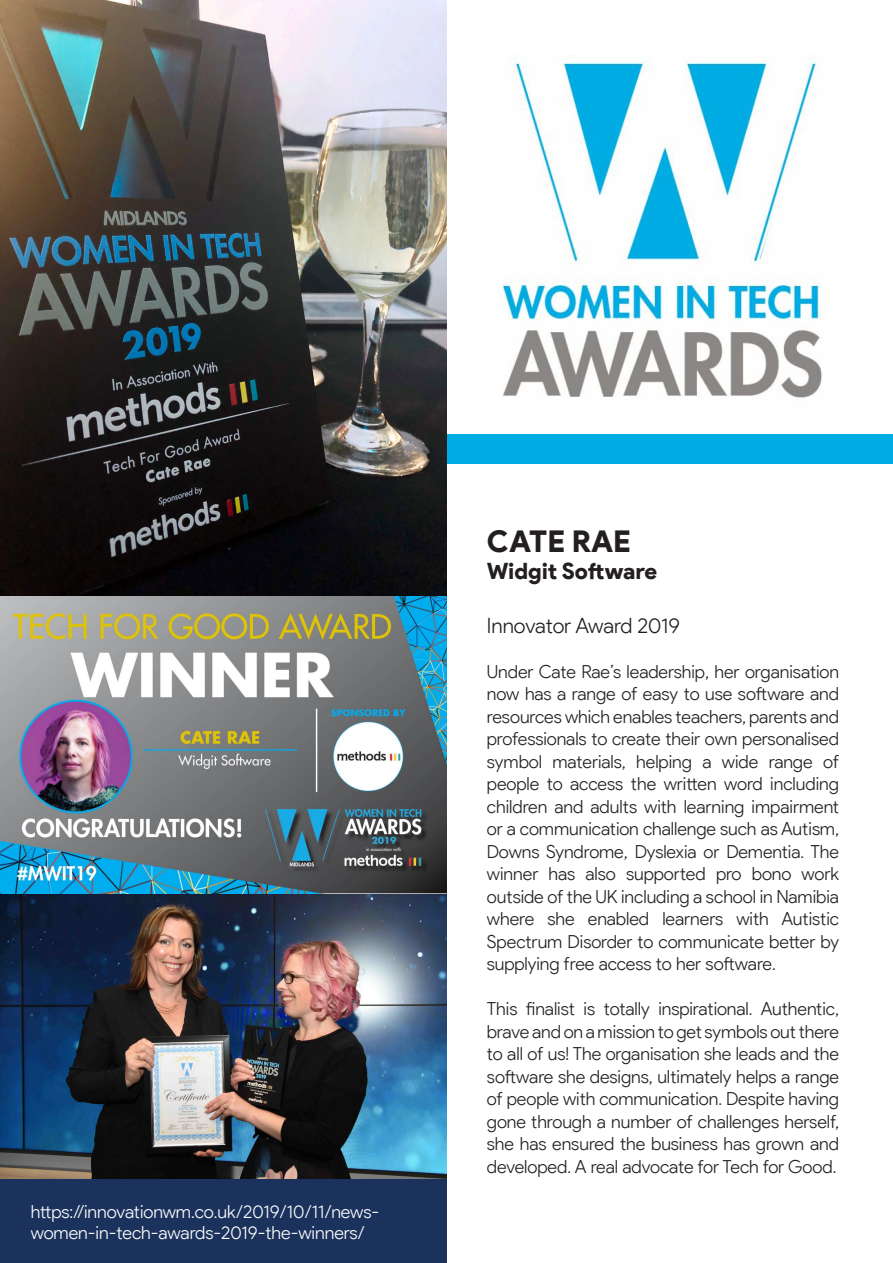
<style>
.page{position:relative;width:893px;height:1263px;background:#fff}
.page>*{position:absolute;margin:0;border:0;box-sizing:border-box;transform-origin:0 0}
.t1{font:900 30px "Product Sans";color:#231f20}
.t2{font:900 22.5px "Product Sans";letter-spacing:-.005em;color:#231f20}
.t3{font:300 21px "Product Sans";letter-spacing:-.01em;color:#231f20}
.t4{font:300 18px/22.5px "Product Sans";letter-spacing:-.005em;color:#231f20;text-align:justify}
.t5{font:300 18px/21.6px "Product Sans";color:#fff}
</style>
<div class="page">
<div style="left:446px;top:434px;width:447px;height:29px;background:#00ace4"></div>
<div style="left:0;top:0;width:446px;height:1263px;background:#1b325d"></div>
<img style="left:0;top:893px;width:446px;height:285px">
<img style="left:0;top:0;width:446px;height:893px">
<img style="left:501px;top:55px;width:321px;height:343px">
<p class="t5" style="left:31px;top:1200px;width:350px">https://innovationwm.co.uk/2019/10/11/news&shy;women-in-tech-awards-2019-the-winners/</p>
<p class="t1" style="left:487px;top:523px;width:146px">CATE RAE</p>
<p class="t2" style="left:487px;top:557px;width:172px">Widgit Software</p>
<p class="t3" style="left:487px;top:613px;width:195px">Innovator Award 2019</p>
<p class="t4" style="left:487px;top:660px;width:354px">Under Cate Rae’s leadership, her organisation now has a range of easy to use software and resources which enables teachers, parents and professionals to create their own personalised symbol materials, helping a wide range of people to access the written word including children and adults with learning impairment or a communication challenge such as Autism, Downs Syndrome, Dyslexia or Dementia. The winner has also supported pro bono work outside of the UK including a school in Namibia where she enabled learners with Autistic Spectrum Disorder to communicate better by supplying free access to her software.</p>
<p class="t4" style="left:487px;top:998px;width:354px">This finalist is totally inspirational. Authentic, brave and on a mission to get symbols out there to all of us! The organisation she leads and the software she designs, ultimately helps a range of people with communication. Despite having gone through a number of challenges herself, she has ensured the business has grown and developed. A real advocate for Tech for Good.</p>
</div>
